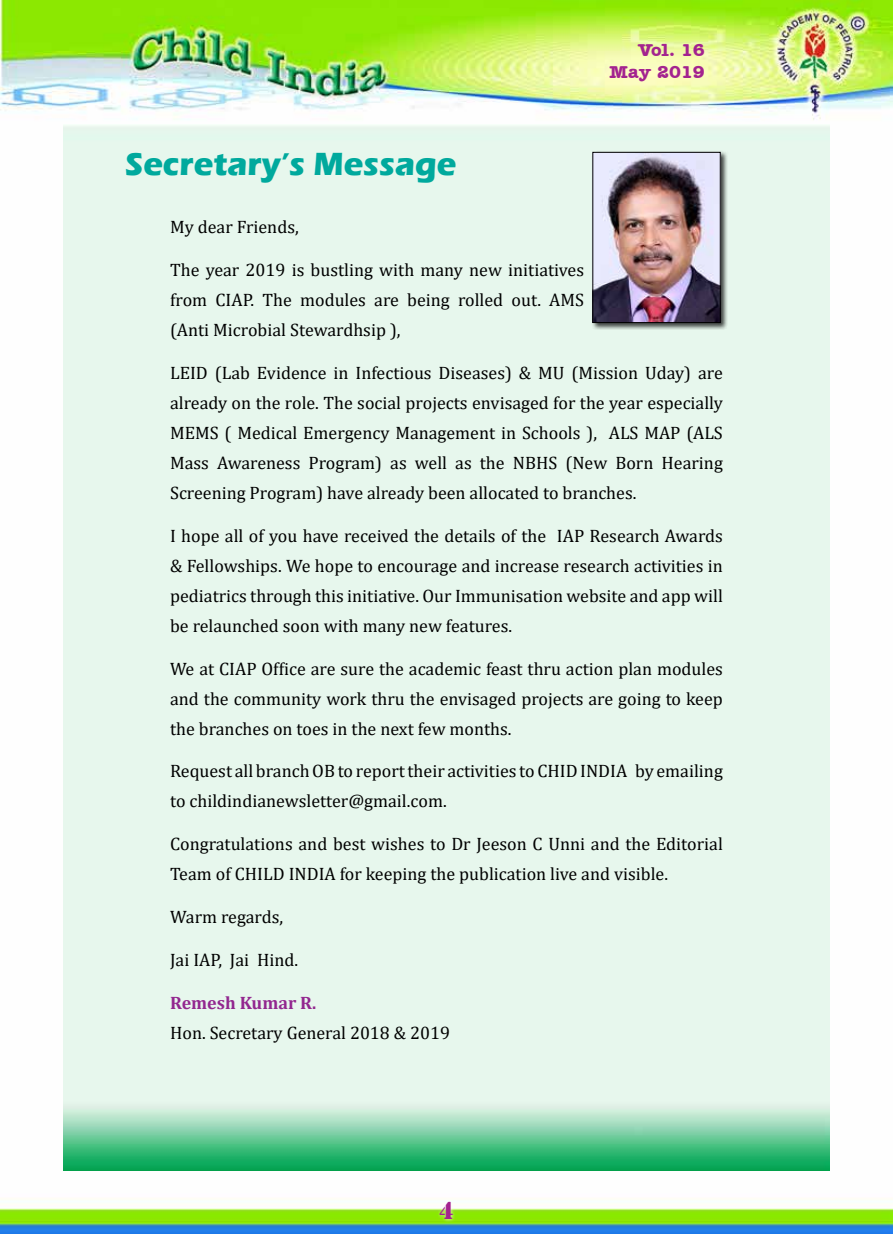
<style>
.page{position:relative;width:893px;height:1234px;background:#fff}
.page>*{position:absolute;margin:0;border:0;box-sizing:border-box;transform-origin:0 0}
.t1{font:700 33px "Eras ITC";color:#00a99d}
.t2{font:25.5px "Army";color:#a3238f}
.t3{font:18px/30px "Cambria";color:#000;text-align:justify}
.t4{font:700 18px/21.6px "Amer Typewriter IT Cby BT";color:#a3238f;text-align:right}
.t5{font:700 18px "Cambria";color:#92278f}
</style>
<div class="page">
<img style="left:0;top:0;width:893px;height:1233px">
<div style="left:437px;top:1198px;width:20px;height:23px;background:#fff;opacity:.75"></div>
<div style="left:64px;top:125px;width:765px;height:1044px;background:#e7f7ed"></div>
<div style="left:591px;top:150px;width:137px;height:180px;background:#000;opacity:.75"></div>
<img style="left:595px;top:154px;width:123px;height:167px">
<div style="left:593px;top:152px;width:127px;height:171px;border:1px solid #000"></div>
<h1 class="t1" style="left:125px;top:145px;width:333px">Secretary’s message</h1>
<p class="t4" style="left:609px;top:39px;width:97px">Vol. 16<br>May 2019</p>
<p class="t4" style="left:650px;top:39px;width:56px">Vol. 1</p>
<p class="t4" style="left:570px;top:60px;width:71px">Januar</p>
<p class="t4" style="left:693px;top:60px;width:13px">8</p>
<p class="t3" style="left:170px;top:212px;width:130px">My dear Friends,</p>
<p class="t3" style="left:170px;top:255px;width:416px">The year 2019 is bustling with many new initiatives from CIAP. The modules are being rolled out. AMS (Anti Microbial Stewardhsip ),</p>
<p class="t3" style="left:170px;top:357px;width:554px">LEID (Lab Evidence in Infectious Diseases) &amp; MU (Mission Uday) are already on the role. The social projects envisaged for the year especially MEMS ( Medical Emergency Management in Schools ), ALS MAP (ALS Mass Awareness Program) as well as the NBHS (New Born Hearing Screening Program) have already been allocated to branches.</p>
<p class="t3" style="left:170px;top:520px;width:554px">I hope all of you have received the details of the IAP Research Awards &amp; Fellowships. We hope to encourage and increase research activities in pediatrics through this initiative. Our Immunisation website and app will be relaunched soon with many new features.</p>
<p class="t3" style="left:170px;top:653px;width:554px">We at CIAP Office are sure the academic feast thru action plan modules and the community work thru the envisaged projects are going to keep the branches on toes in the next few months.</p>
<p class="t3" style="left:170px;top:756px;width:554px">Request all branch OB to report their activities to CHID INDIA by emailing to childindianewsletter@gmail.com.</p>
<p class="t3" style="left:170px;top:828px;width:554px">Congratulations and best wishes to Dr Jeeson C Unni and the Editorial<br>Team of CHILD INDIA for keeping the publication live and visible.</p>
<p class="t3" style="left:170px;top:901px;width:115px">Warm regards,</p>
<p class="t3" style="left:170px;top:944px;width:130px">Jai IAP, Jai Hind.</p>
<p class="t5" style="left:170px;top:989px;width:148px">Remesh Kumar R.</p>
<p class="t3" style="left:170px;top:1017px;width:282px">Hon. Secretary General 2018 &amp; 2019</p>
<h2 class="t2" style="left:439px;top:1195px;width:16px">4</h2>
</div>
